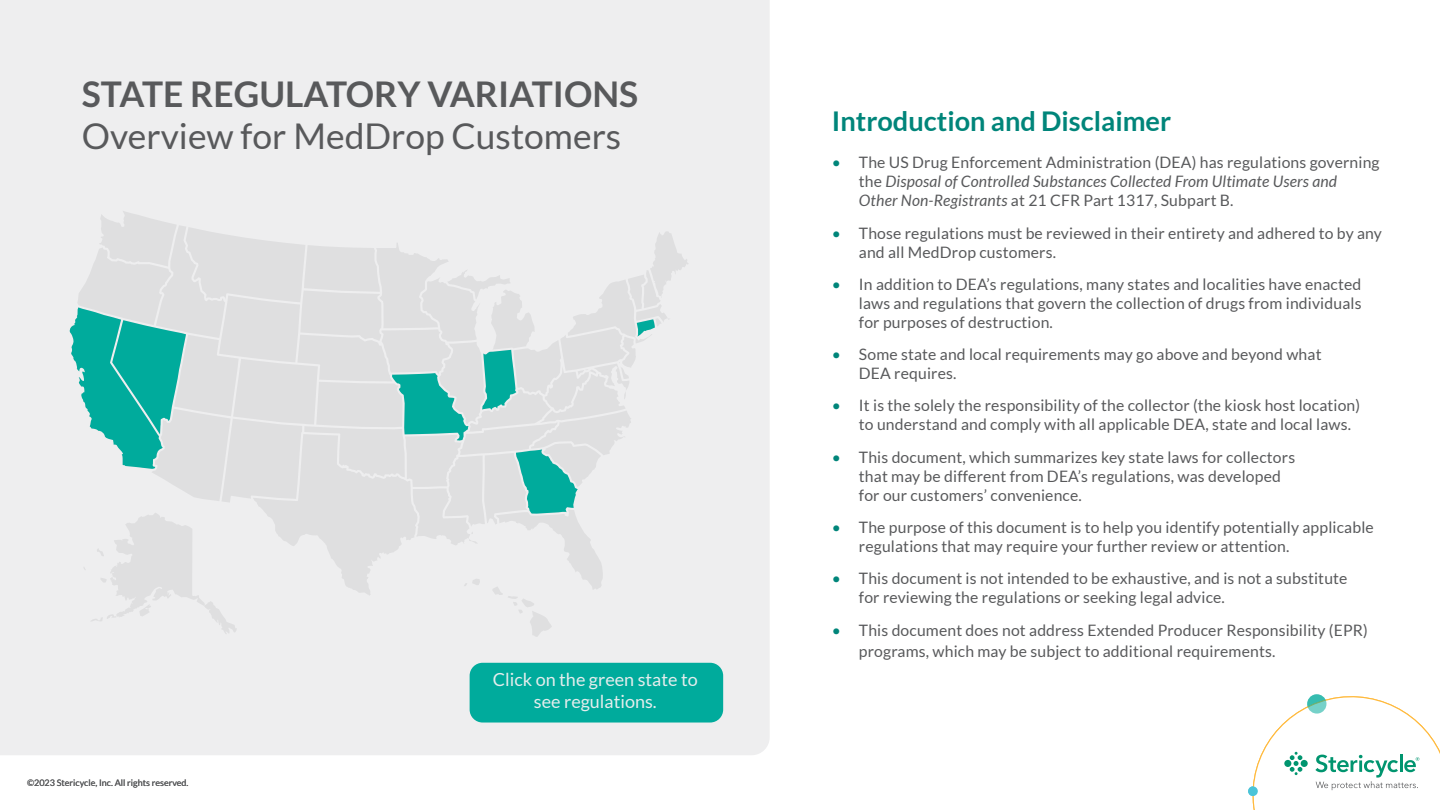
<style>
.page{position:relative;width:1440px;height:810px;background:#fff}
.page>*{position:absolute;margin:0;border:0;box-sizing:border-box;transform-origin:0 0}
.t1{font:35.4px "Lato";color:#58595b}
.t2{font:700 35.4px "Lato";color:#58595b}
.t3{font:700 27.15px "Lato";color:#00857a}
.t4{font:18px/21.6px "Lato";color:#e5eded;text-align:center}
.t5{font:15.75px/18.9px "Lato";letter-spacing:.01em;color:#58595b}
.t6{font:9px "Lato";color:#58595b}
.s1{color:#00857a}
.s2{font-style:italic}
</style>
<div class="page">
<div style="left:0;top:0;width:770px;height:755px;background:#eeeeef"></div>
<svg style="left:70px;top:211px;width:619px;height:426px;background:#d6e2e2"></svg>
<div style="left:125px;top:325px;width:11px;height:12px;background:#00ab9c;border-radius:50%"></div>
<div style="left:170px;top:334px;width:11px;height:13px;background:#00ab9c;border-radius:50%"></div>
<svg style="left:1248px;top:694px;width:192px;height:116px"></svg>
<div style="left:470px;top:663px;width:253px;height:60px;background:#00ab9c;border-radius:13px"></div>
<h1 class="t2" style="left:82px;top:74px;width:558px">STATE REGULATORY VARIATIONS</h1>
<h1 class="t1" style="left:82px;top:117px;width:541px">Overview for MedDrop Customers</h1>
<p class="t6" style="left:27px;top:777px;width:163px">©2023 Stericycle, Inc. All rights reserved.</p>
<p class="t4" style="left:493px;top:669px;width:206px">Click on the green state to see regulations.</p>
<h2 class="t3" style="left:832px;top:106px;width:341px">Introduction and Disclaimer</h2>
<p class="t5" style="left:859px;top:153px;width:522px;text-indent:-27px"><span class="s1">•</span> The US Drug Enforcement Administration (DEA) has regulations governing the <span class="s2">Disposal of Controlled Substances Collected From Ultimate Users and<br>Other Non-Registrants</span> at 21 CFR Part 1317, Subpart B.</p>
<p class="t5" style="left:859px;top:223px;width:524px;text-indent:-27px"><span class="s1">•</span> Those regulations must be reviewed in their entirety and adhered to by any and all MedDrop customers.</p>
<p class="t5" style="left:859px;top:275px;width:504px;text-align:justify;text-indent:-27px"><span class="s1">•</span> In addition to DEA’s regulations, many states and localities have enacted laws and regulations that govern the collection of drugs from individuals for purposes of destruction.</p>
<p class="t5" style="left:859px;top:345px;width:464px;text-indent:-27px"><span class="s1">•</span> Some state and local requirements may go above and beyond what<br>DEA requires.</p>
<p class="t5" style="left:859px;top:396px;width:503px;text-indent:-27px"><span class="s1">•</span> It is the solely the responsibility of the collector (the kiosk host location) to understand and comply with all applicable DEA, state and local laws.</p>
<p class="t5" style="left:859px;top:448px;width:438px;text-indent:-27px"><span class="s1">•</span> This document, which summarizes key state laws for collectors that may be different from DEA’s regulations, was developed for our customers’ convenience.</p>
<p class="t5" style="left:859px;top:518px;width:516px;text-indent:-27px"><span class="s1">•</span> The purpose of this document is to help you identify potentially applicable regulations that may require your further review or attention.</p>
<p class="t5" style="left:859px;top:569px;width:490px;text-indent:-27px"><span class="s1">•</span> This document is not intended to be exhaustive, and is not a substitute for reviewing the regulations or seeking legal advice.</p>
<p class="t5" style="left:859px;top:619px;width:510px;line-height:21.6px;text-indent:-27px"><span class="s1">•</span> This document does not address Extended Producer Responsibility (EPR) programs, which may be subject to additional requirements.</p>
</div>
